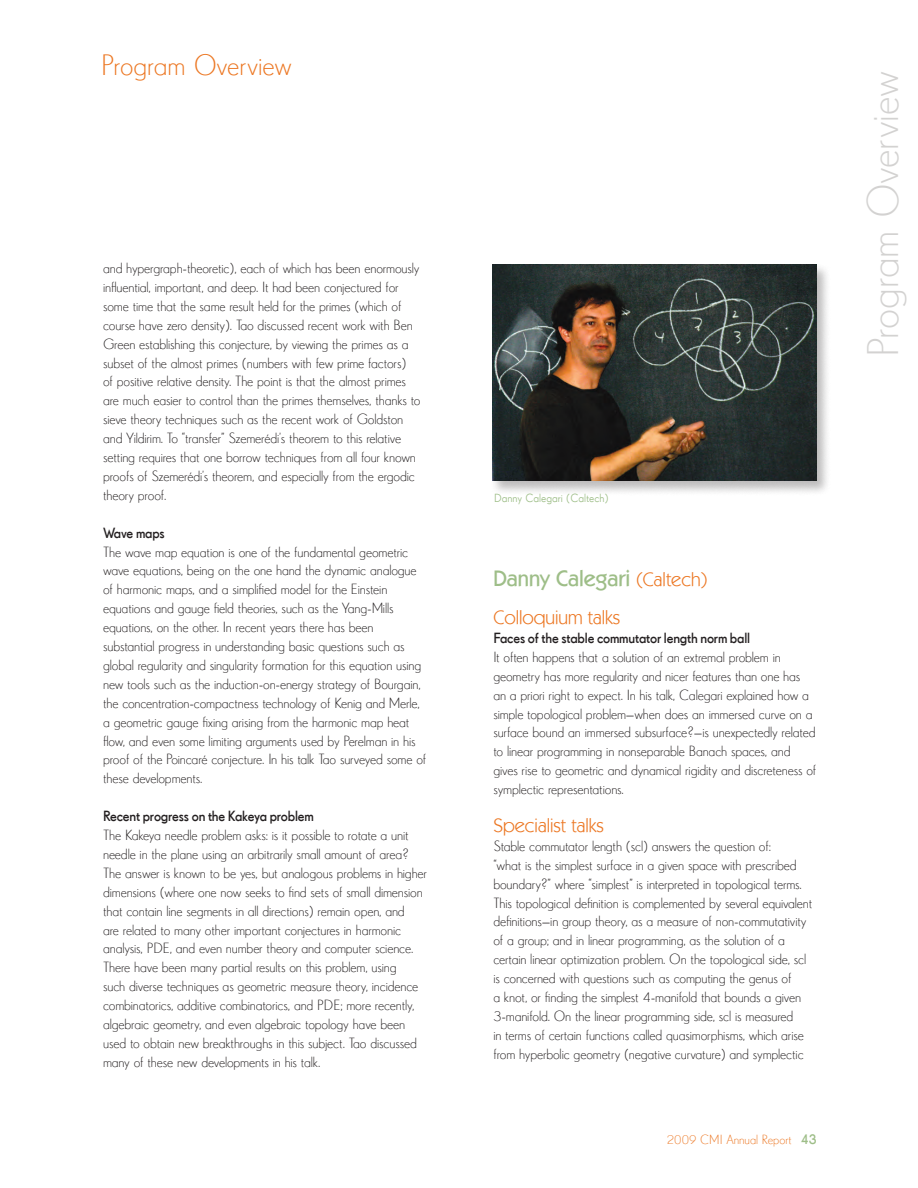
<style>
.page{position:relative;width:918px;height:1188px;background:#fff}
.page>*{position:absolute;margin:0;border:0;box-sizing:border-box;transform-origin:0 0}
.t1{font:300 45px "Drescher Grotesk BT";color:#d3d2d1}
.t2{font:300 30px "Drescher Grotesk BT";color:#ec7723}
.Body_Copy{font:500 22.5px "Kabel IT Cby BT";color:#9ebe88}
.Body_Copy-2{font:19.5px "Kabel IT Cby BT";color:#ec7723}
.Body_Copy-3{font:300 15px/18.9px "Drescher Grotesk BT";letter-spacing:-.01em;color:#231f20}
.Body_Copy-4{font:600 15px "Drescher Grotesk BT";letter-spacing:-.01em;color:#231f20}
.t3{font:300 13.5px "Drescher Grotesk BT";color:#ec7723}
.Body_Copy-5{font:12px "Drescher Grotesk BT";color:#9ebe88}
.s1{font-weight:400;font-size:19.5px;color:#ec7723}
.s2{font-weight:600;font-size:15px;color:#9ebe88}
</style>
<div class="page">
<div style="left:491px;top:263px;width:340px;height:233px;background:#231f20;opacity:.3"></div>
<img style="left:492px;top:265px;width:324px;height:216px">
<p class="t2" style="left:101px;top:48px;width:192px">Program Overview</p>
<p class="Body_Copy-3" style="left:103px;top:259px;width:319px">and hypergraph-theoretic), each of which has been enormously influential, important, and deep. It had been conjectured for some time that the same result held for the primes (which of course have zero density). Tao discussed recent work with Ben Green establishing this conjecture, by viewing the primes as a subset of the almost primes (numbers with few prime factors)<br>of positive relative density. The point is that the almost primes are much easier to control than the primes themselves, thanks to sieve theory techniques such as the recent work of Goldston and Yildirim. To “transfer” Szemerédi’s theorem to this relative setting requires that one borrow techniques from all four known proofs of Szemerédi’s theorem, and especially from the ergodic theory proof.</p>
<p class="Body_Copy-4" style="left:103px;top:524px;width:63px">Wave maps</p>
<p class="Body_Copy-3" style="left:103px;top:542px;width:325px">The wave map equation is one of the fundamental geometric wave equations, being on the one hand the dynamic analogue of harmonic maps, and a simplified model for the Einstein equations and gauge field theories, such as the Yang-Mills equations, on the other. In recent years there has been substantial progress in understanding basic questions such as global regularity and singularity formation for this equation using new tools such as the induction-on-energy strategy of Bourgain, the concentration-compactness technology of Kenig and Merle, a geometric gauge fixing arising from the harmonic map heat flow, and even some limiting arguments used by Perelman in his proof of the Poincaré conjecture. In his talk Tao surveyed some of these developments.</p>
<p class="Body_Copy-4" style="left:103px;top:808px;width:212px">Recent progress on the Kakeya problem</p>
<p class="Body_Copy-3" style="left:103px;top:826px;width:326px">The Kakeya needle problem asks: is it possible to rotate a unit needle in the plane using an arbitrarily small amount of area?<br>The answer is known to be yes, but analogous problems in higher dimensions (where one now seeks to find sets of small dimension that contain line segments in all directions) remain open, and<br>are related to many other important conjectures in harmonic analysis, PDE, and even number theory and computer science.<br>There have been many partial results on this problem, using<br>such diverse techniques as geometric measure theory, incidence combinatorics, additive combinatorics, and PDE; more recently, algebraic geometry, and even algebraic topology have been used to obtain new breakthroughs in this subject. Tao discussed many of these new developments in his talk.</p>
<p class="t1" style="left:858px;top:357px;width:288px;rotate:-90deg">Program Overview</p>
<p class="Body_Copy-5" style="left:494px;top:492px;width:116px">Danny Calegari (Caltech)</p>
<p class="Body_Copy" style="left:493px;top:565px;width:215px">Danny Calegari <span class="s1">(Caltech)</span></p>
<p class="Body_Copy-2" style="left:493px;top:605px;width:129px">Colloquium talks</p>
<p class="Body_Copy-4" style="left:493px;top:629px;width:258px">Faces of the stable commutator length norm ball</p>
<p class="Body_Copy-3" style="left:493px;top:648px;width:325px">It often happens that a solution of an extremal problem in geometry has more regularity and nicer features than one has an a priori right to expect. In his talk, Calegari explained how a simple topological problem–when does an immersed curve on a surface bound an immersed subsurface?–is unexpectedly related to linear programming in nonseparable Banach spaces, and gives rise to geometric and dynamical rigidity and discreteness of symplectic representations.</p>
<p class="Body_Copy-2" style="left:493px;top:813px;width:112px">Specialist talks</p>
<p class="Body_Copy-3" style="left:493px;top:837px;width:321px">Stable commutator length (scl) answers the question of:<br>“what is the simplest surface in a given space with prescribed boundary?” where “simplest” is interpreted in topological terms.<br>This topological definition is complemented by several equivalent definitions–in group theory, as a measure of non-commutativity of a group; and in linear programming, as the solution of a certain linear optimization problem. On the topological side, scl is concerned with questions such as computing the genus of<br>a knot, or finding the simplest 4-manifold that bounds a given 3-manifold. On the linear programming side, scl is measured<br>in terms of certain functions called quasimorphisms, which arise from hyperbolic geometry (negative curvature) and symplectic</p>
<p class="t3" style="left:667px;top:1132px;width:151px">2009 CMI Annual Report <span class="s2">43</span></p>
</div>
